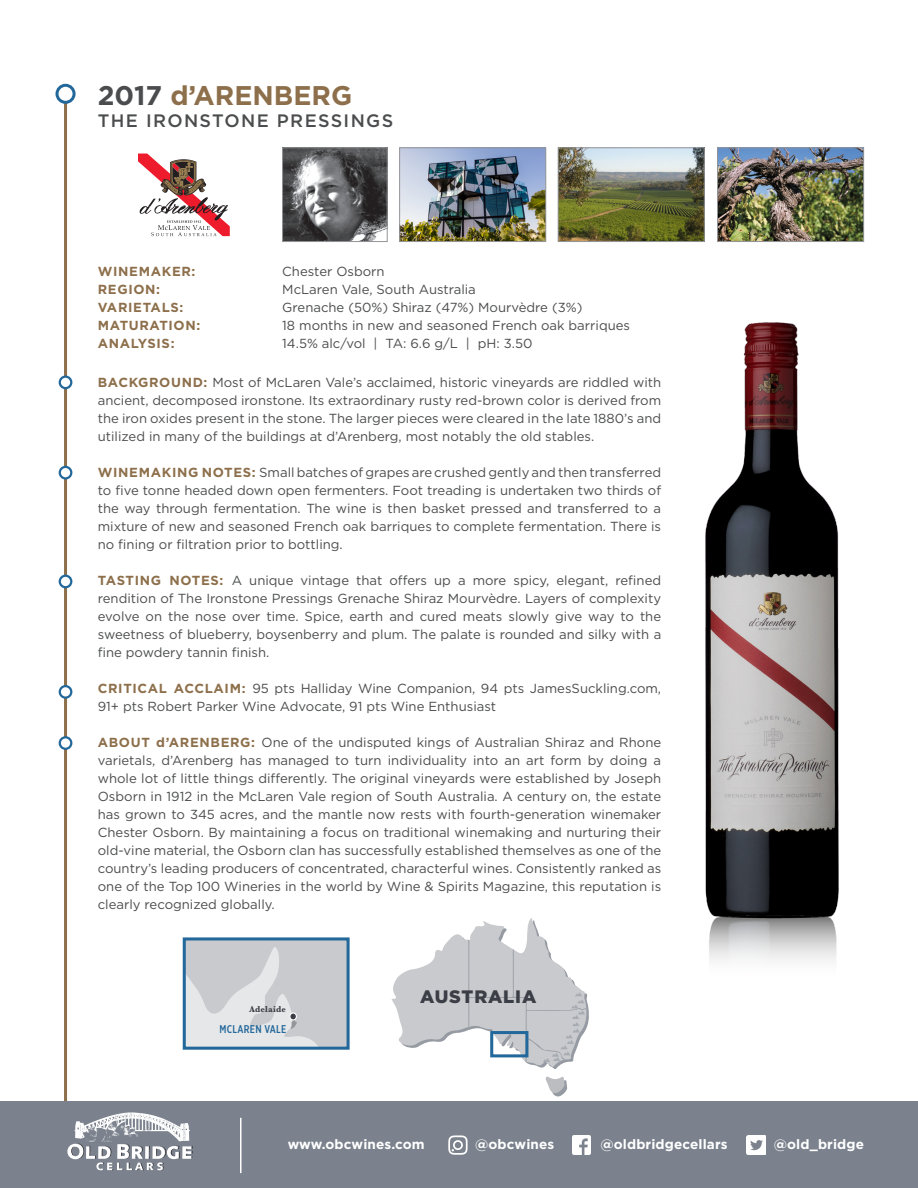
<style>
.page{position:relative;width:918px;height:1188px;background:#fff}
.page>*{position:absolute;margin:0;border:0;box-sizing:border-box;transform-origin:0 0}
.t1{font:700 27px "Gotham";color:#8d6f4b}
.t2{font:500 18px "Gotham";letter-spacing:.075em;color:#4b4c4d}
.t3{font:900 18px "Gotham";letter-spacing:.05em;color:#3b3e46}
.space{font:700 13.5px "Gotham";letter-spacing:.01em;color:#fff}
.Tasting_Notes_Paragr{font:13.2px/18px "Gotham";color:#4b4c4d;text-align:justify}
.Tasting_Notes_Paragr-2{font:700 13.2px "Gotham";letter-spacing:.05em;color:#8d6f4b}
.t4{font:500 11.25px "Gotham X Narrow";letter-spacing:.025em;color:#23689a}
.t5{font:700 9px "Baskerville";letter-spacing:.025em;color:#3b3e46;scale:.94 1}
.s1{color:#4b4c4d}
.s2{font-weight:700;color:#8d6f4b}
</style>
<div class="page">
<img style="left:705px;top:322px;width:134px;height:581px">
<img style="left:707px;top:903px;width:131px;height:58px">
<hr style="left:64px;top:85px;width:3px;height:1026px;background:#8d6f4b">
<img style="left:284px;top:149px;width:102px;height:91px">
<div style="left:282px;top:147px;width:106px;height:95px;border:1px solid #939598"></div>
<img style="left:560px;top:149px;width:143px;height:91px">
<div style="left:558px;top:147px;width:147px;height:95px;border:1px solid #939598"></div>
<img style="left:401px;top:149px;width:143px;height:91px">
<div style="left:399px;top:147px;width:147px;height:95px;border:1px solid #939598"></div>
<div style="left:57px;top:85px;width:17px;height:17px;background:#fff;border-radius:50%"></div>
<div style="left:56px;top:84px;width:20px;height:20px;border:3px solid #23689a;border-radius:50%"></div>
<img style="left:719px;top:149px;width:143px;height:91px">
<div style="left:717px;top:147px;width:147px;height:95px;border:1px solid #939598"></div>
<div style="left:60px;top:467px;width:11px;height:11px;background:#fff;border-radius:50%"></div>
<div style="left:59px;top:466px;width:13px;height:14px;border:2px solid #23689a;border-radius:50%"></div>
<div style="left:60px;top:686px;width:11px;height:12px;background:#fff;border-radius:50%"></div>
<div style="left:59px;top:685px;width:13px;height:14px;border:2px solid #23689a;border-radius:50%"></div>
<div style="left:60px;top:737px;width:11px;height:12px;background:#fff;border-radius:50%"></div>
<div style="left:59px;top:736px;width:13px;height:14px;border:2px solid #23689a;border-radius:50%"></div>
<div style="left:60px;top:377px;width:11px;height:11px;background:#fff;border-radius:50%"></div>
<div style="left:59px;top:376px;width:13px;height:13px;border:2px solid #23689a;border-radius:50%"></div>
<div style="left:60px;top:576px;width:11px;height:11px;background:#fff;border-radius:50%"></div>
<div style="left:59px;top:575px;width:13px;height:13px;border:2px solid #23689a;border-radius:50%"></div>
<svg style="left:187px;top:941px;width:159px;height:105px;background:#d2d3d6"></svg>
<div style="left:183px;top:937px;width:167px;height:113px;border:3px solid #23689a"></div>
<svg style="left:290px;top:1013px;width:6px;height:7px"></svg>
<div style="left:289px;top:1012px;width:8px;height:9px;border:1px solid #fff;border-radius:50%"></div>
<svg style="left:545px;top:1076px;width:22px;height:21px"></svg>
<svg style="left:392px;top:918px;width:197px;height:151px"></svg>
<div style="left:0;top:1102px;width:918px;height:86px;background:#7b828d"></div>
<img style="left:572px;top:1136px;width:19px;height:18px">
<img style="left:747px;top:1135px;width:19px;height:20px">
<svg style="left:448px;top:1135px;width:20px;height:20px"></svg>
<svg style="left:67px;top:1145px;width:4px;height:13px"></svg>
<img style="left:74px;top:1112px;width:115px;height:30px">
<img style="left:71px;top:1144px;width:122px;height:27px">
<hr style="left:240px;top:1118px;width:2px;height:55px;background:#fff">
<svg style="left:138px;top:154px;width:92px;height:82px"></svg>
<p class="t1" style="left:98px;top:79px;width:256px"><span class="s1">2017</span> d’ARENBERG</p>
<p class="t2" style="left:98px;top:110px;width:297px">THE IRONSTONE PRESSINGS</p>
<p class="Tasting_Notes_Paragr-2" style="left:98px;top:263px;width:99px">WINEMAKER:</p>
<p class="Tasting_Notes_Paragr" style="left:282px;top:262px;width:104px">Chester Osborn</p>
<p class="Tasting_Notes_Paragr-2" style="left:98px;top:281px;width:64px">REGION:</p>
<p class="Tasting_Notes_Paragr" style="left:282px;top:280px;width:195px">McLaren Vale, South Australia</p>
<p class="Tasting_Notes_Paragr-2" style="left:98px;top:299px;width:87px">VARIETALS:</p>
<p class="Tasting_Notes_Paragr" style="left:282px;top:298px;width:302px">Grenache (50%) Shiraz (47%) Mourvèdre (3%)</p>
<p class="Tasting_Notes_Paragr-2" style="left:98px;top:317px;width:104px">MATURATION:</p>
<p class="Tasting_Notes_Paragr" style="left:282px;top:316px;width:349px">18 months in new and seasoned French oak barriques</p>
<p class="Tasting_Notes_Paragr-2" style="left:98px;top:335px;width:78px">ANALYSIS:</p>
<p class="Tasting_Notes_Paragr" style="left:282px;top:334px;width:252px">14.5% alc/vol | TA: 6.6 g/L | pH: 3.50</p>
<p class="Tasting_Notes_Paragr" style="left:98px;top:373px;width:565px"><span class="s2">BACKGROUND:</span> Most of McLaren Vale’s acclaimed, historic vineyards are riddled with ancient, decomposed ironstone. Its extraordinary rusty red-brown color is derived from the iron oxides present in the stone. The larger pieces were cleared in the late 1880’s and utilized in many of the buildings at d’Arenberg, most notably the old stables.</p>
<p class="Tasting_Notes_Paragr" style="left:98px;top:463px;width:565px"><span class="s2">WINEMAKING NOTES:</span> Small batches of grapes are crushed gently and then transferred to five tonne headed down open fermenters. Foot treading is undertaken two thirds of the way through fermentation. The wine is then basket pressed and transferred to a mixture of new and seasoned French oak barriques to complete fermentation. There is no fining or filtration prior to bottling.</p>
<p class="Tasting_Notes_Paragr" style="left:98px;top:571px;width:565px"><span class="s2">TASTING NOTES:</span> A unique vintage that offers up a more spicy, elegant, refined rendition of The Ironstone Pressings Grenache Shiraz Mourvèdre. Layers of complexity evolve on the nose over time. Spice, earth and cured meats slowly give way to the sweetness of blueberry, boysenberry and plum. The palate is rounded and silky with a fine powdery tannin finish.</p>
<p class="Tasting_Notes_Paragr" style="left:98px;top:679px;width:565px"><span class="s2">CRITICAL ACCLAIM:</span> 95 pts Halliday Wine Companion, 94 pts JamesSuckling.com,<br>91+ pts Robert Parker Wine Advocate, 91 pts Wine Enthusiast</p>
<p class="Tasting_Notes_Paragr" style="left:98px;top:733px;width:565px"><span class="s2">ABOUT d’ARENBERG:</span> One of the undisputed kings of Australian Shiraz and Rhone varietals, d’Arenberg has managed to turn individuality into an art form by doing a whole lot of little things differently. The original vineyards were established by Joseph Osborn in 1912 in the McLaren Vale region of South Australia. A century on, the estate has grown to 345 acres, and the mantle now rests with fourth-generation winemaker Chester Osborn. By maintaining a focus on traditional winemaking and nurturing their old-vine material, the Osborn clan has successfully established themselves as one of the country’s leading producers of concentrated, characterful wines. Consistently ranked as one of the Top 100 Wineries in the world by Wine &amp; Spirits Magazine, this reputation is clearly recognized globally.</p>
<p class="t5" style="left:250px;top:1003px;width:40px">Adelaide</p>
<p class="t4" style="left:220px;top:1022px;width:68px">MCLAREN VALE</p>
<p class="t3" style="left:420px;top:985px;width:118px">AUSTRALIA</p>
<p class="space" style="left:288px;top:1136px;width:139px">www.obcwines.com</p>
<p class="space" style="left:475px;top:1136px;width:81px">@obcwines</p>
<p class="space" style="left:600px;top:1136px;width:129px">@oldbridgecellars</p>
<p class="space" style="left:774px;top:1136px;width:92px">@old_bridge</p>
</div>
